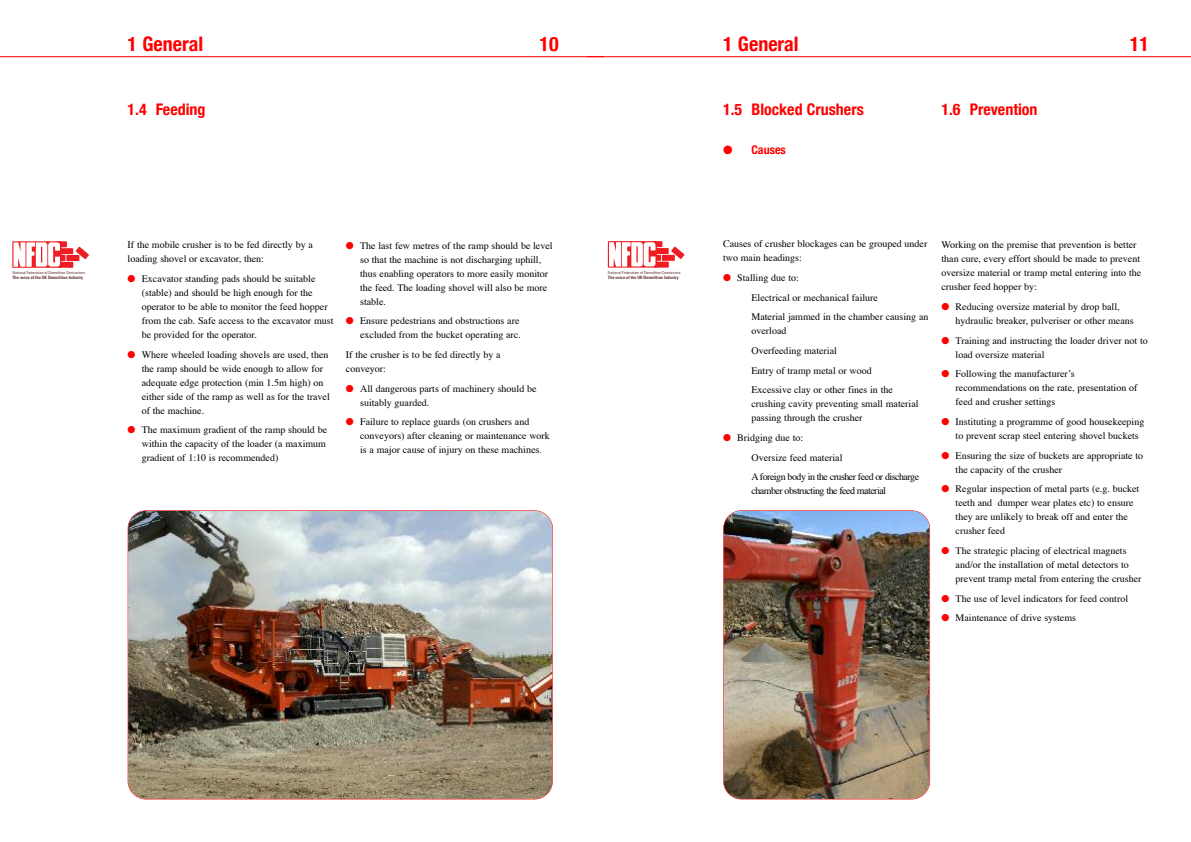
<style>
.page{position:relative;width:1191px;height:842px;background:#fff}
.page>*{position:absolute;margin:0;border:0;box-sizing:border-box;transform-origin:0 0}
.t1{font:700 condensed 20px "Helvetica Neue";color:#f00}
.t2{font:700 condensed 16px "Helvetica Neue";color:#f00}
.t3{font:700 condensed 12px "Helvetica Neue";color:#f00}
.t4{font:10px/14px "Times";color:#000}
.t5{font:10px/19.7px "Times";letter-spacing:-.05em;color:#000}
.t6{font:700 condensed 4.4px "Univers";color:#603336}
.t7{font:condensed 4px "Univers";color:#603336}
.s1{color:#f00}
.s2{font-family:"Times New Roman"}
</style>
<div class="page">
<hr style="left:587px;top:57px;width:604px;height:1px;background:#f00">
<hr style="left:0;top:57px;width:604px;height:1px;background:#f00">
<div style="left:56px;top:241px;width:11px;height:6px;background:#ee1d23"></div>
<div style="left:53px;top:255px;width:12px;height:6px;background:#ee1d23"></div>
<svg style="left:12px;top:241px;width:49px;height:27px"></svg>
<div style="left:59px;top:262px;width:14px;height:6px;background:#ee1d23"></div>
<svg style="left:13px;top:242px;width:47px;height:25px"></svg>
<div style="left:66px;top:255px;width:13px;height:6px;background:#ee1d23"></div>
<div style="left:61px;top:248px;width:12px;height:6px;background:#ee1d23"></div>
<svg style="left:76px;top:247px;width:13px;height:12px"></svg>
<div style="left:651px;top:241px;width:11px;height:6px;background:#ee1d23"></div>
<div style="left:648px;top:255px;width:13px;height:6px;background:#ee1d23"></div>
<svg style="left:608px;top:241px;width:49px;height:27px"></svg>
<div style="left:654px;top:262px;width:15px;height:6px;background:#ee1d23"></div>
<svg style="left:609px;top:242px;width:46px;height:25px"></svg>
<div style="left:662px;top:255px;width:13px;height:6px;background:#ee1d23"></div>
<div style="left:656px;top:248px;width:12px;height:6px;background:#ee1d23"></div>
<svg style="left:671px;top:247px;width:13px;height:12px"></svg>
<img style="left:128px;top:511px;width:424px;height:288px;border-radius:18px">
<div style="left:128px;top:510px;width:425px;height:289px;border:1px solid #f00;border-radius:19px"></div>
<img style="left:723px;top:511px;width:206px;height:288px;border-radius:18px">
<div style="left:723px;top:510px;width:207px;height:289px;border:1px solid #f00;border-radius:18px"></div>
<p class="t7" style="left:12px;top:271px;width:74px">National Federation of Demolition Contractors</p>
<p class="t6" style="left:12px;top:276px;width:72px">The voice of the UK Demolition Industry</p>
<h1 class="t1" style="left:128px;top:31px;width:77px">1 General</h1>
<h1 class="t1" style="left:539px;top:31px;width:21px">10</h1>
<h1 class="t1" style="left:723px;top:31px;width:77px">1 General</h1>
<h1 class="t1" style="left:1129px;top:31px;width:21px">11</h1>
<h2 class="t2" style="left:128px;top:99px;width:80px">1.4 Feeding</h2>
<p class="t4" style="left:128px;top:239px;width:187px">If the mobile crusher is to be fed directly by a loading shovel or excavator, then:</p>
<p class="t4" style="left:142px;top:272px;width:193px;text-indent:-14px"><span class="s1">●</span> Excavator standing pads should be suitable (stable) and should be high enough for the operator to be able to monitor the feed hopper from the cab. Safe access to the excavator must be provided for the operator.</p>
<p class="t4" style="left:142px;top:348px;width:189px;text-indent:-14px"><span class="s1">●</span> Where wheeled loading shovels are used, then the ramp should be wide enough to allow for adequate edge protection (min 1.5m high) on either side of the ramp as well as for the travel of the machine.</p>
<p class="t4" style="left:142px;top:424px;width:187px;text-align:justify;text-indent:-14px"><span class="s1">●</span> The maximum gradient of the ramp should be within the capacity of the loader (a maximum gradient of 1:10 is recommended)</p>
<p class="t4" style="left:360px;top:239px;width:194px;text-indent:-14px"><span class="s1">●</span> The last few metres of the ramp should be level so that the machine is not discharging uphill, thus enabling operators to more easily monitor the feed. The loading shovel will also be more stable.</p>
<p class="t4" style="left:346px;top:315px;width:176px;text-align:right"><span class="s1">●</span> Ensure pedestrians and obstructions are excluded from the bucket operating arc.</p>
<p class="t4" style="left:346px;top:348px;width:156px">If the crusher is to be fed directly by a conveyor:</p>
<p class="t4" style="left:360px;top:382px;width:178px;text-indent:-14px"><span class="s1">●</span> All dangerous parts of machinery should be suitably guarded.</p>
<p class="t4" style="left:360px;top:416px;width:191px;text-indent:-14px"><span class="s1">●</span> Failure to replace guards (on crushers and conveyors) after cleaning or maintenance work is a major cause of injury on these mach<span class="s2">ines.</span></p>
<p class="t7" style="left:608px;top:271px;width:74px">National Federation of Demolition Contractors</p>
<p class="t6" style="left:608px;top:276px;width:72px">The voice of the UK Demolition Industry</p>
<h2 class="t2" style="left:723px;top:99px;width:142px">1.5 Blocked Crushers</h2>
<p class="t3" style="left:723px;top:142px;width:64px">● Causes</p>
<h2 class="t2" style="left:941px;top:99px;width:98px">1.6 Prevention</h2>
<p class="t4" style="left:723px;top:238px;width:206px">Causes of crusher blockages can be grouped under two main headings:</p>
<p class="t4" style="left:751px;top:269px;width:178px;line-height:19.7px;text-indent:-28px"><span class="s1">●</span> Stalling due to:<br>Electrical or mechanical failure<br>Material jammed in the chamber causing an</p>
<p class="t4" style="left:751px;top:322px;width:143px;line-height:19.7px">overload<br>Overfeeding material<br>Entry of tramp metal or wood<br>Excessive clay or other fines in the</p>
<p class="t4" style="left:751px;top:398px;width:169px">crushing cavity preventing small material passing through the crusher</p>
<p class="t5" style="left:751px;top:429px;width:169px;text-indent:-28px"><span class="s1">●</span> Bridging due to:<br>Oversize feed material<br>A foreign body in the crusher feed or discharge</p>
<p class="t5" style="left:751px;top:482px;width:136px">chamber obstructing the fee<span class="s2">d material</span></p>
<p class="t4" style="left:941px;top:239px;width:201px">Working on the premise that prevention is better than cure, every effort should be made to prevent oversize material or tramp metal entering into the crusher feed hopper by:</p>
<p class="t4" style="left:955px;top:300px;width:179px;text-indent:-14px"><span class="s1">●</span> Reducing oversize material by drop ball, hydraulic breaker, pulveriser or other means</p>
<p class="t4" style="left:955px;top:334px;width:194px;text-indent:-14px"><span class="s1">●</span> Training and instructing the loader driver not to load oversize material</p>
<p class="t4" style="left:955px;top:368px;width:183px;text-indent:-14px"><span class="s1">●</span> Following the manufacturer’s recommendations on the rate, presentation of feed and crusher settings</p>
<p class="t4" style="left:955px;top:415px;width:190px;text-indent:-14px"><span class="s1">●</span> Instituting a programme of good housekeeping to prevent scrap steel entering shovel buckets</p>
<p class="t4" style="left:955px;top:449px;width:189px;text-indent:-14px"><span class="s1">●</span> Ensuring the size of buckets are appropriate to the capacity of the crusher</p>
<p class="t4" style="left:955px;top:483px;width:185px;text-indent:-14px"><span class="s1">●</span> Regular inspection of metal parts (e.g. bucket teeth and dumper wear plates etc) to ensure they are unlikely to break off and enter the crusher feed</p>
<p class="t4" style="left:955px;top:544px;width:187px;text-indent:-14px"><span class="s1">●</span> The strategic placing of electrical magnets and/or the installation of metal detectors to prevent tramp metal from entering the crusher</p>
<p class="t4" style="left:941px;top:592px;width:188px"><span class="s1">●</span> The use of level indicators for feed control</p>
<p class="t4" style="left:941px;top:612px;width:136px"><span class="s1">●</span> Maintenance of drive systems</p>
</div>
